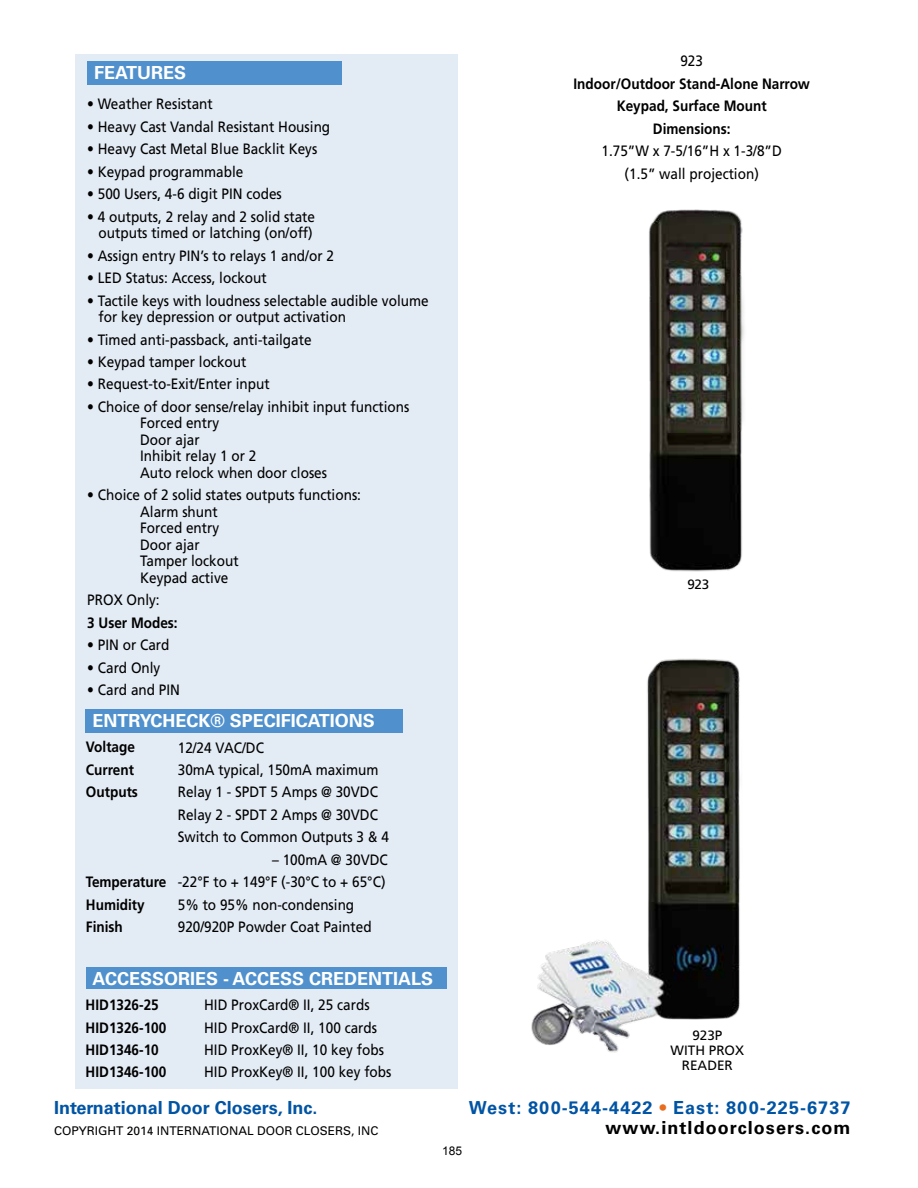
<style>
.page{position:relative;width:918px;height:1188px;background:#fff}
.page>*{position:absolute;margin:0;border:0;box-sizing:border-box;transform-origin:0 0}
.t1{font:700 18px "Univers";color:#fff}
.t2{font:700 18px "Univers";letter-spacing:.06em;color:#0054a4}
.t3{font:700 18px "Univers";color:#0054a4}
.t4{font:700 18px "Univers";letter-spacing:.06em;color:#000}
.t5{font:15px/16.5px "Frutiger";color:#000;scale:.9 1}
.t6{font:700 15px/22.5px "Frutiger";color:#000;scale:.9 1}
.t7{font:13.5px/15px "Frutiger";color:#000;text-align:center}
.t8{font:12px "Univers";color:#000}
.t9{font:12px "Arial";color:#000}
.s1{color:#e86d1f}
</style>
<div class="page">
<div style="left:75px;top:55px;width:383px;height:1034px;background:#e3ebf4"></div>
<div style="left:87px;top:61px;width:254px;height:24px;background:#5091cd"></div>
<div style="left:86px;top:709px;width:317px;height:23px;background:#5091cd"></div>
<div style="left:86px;top:967px;width:360px;height:21px;background:#5091cd"></div>
<img style="left:649px;top:209px;width:96px;height:363px">
<img style="left:531px;top:658px;width:209px;height:395px">
<p class="t1" style="left:94px;top:63px;width:94px">FEATURES</p>
<p class="t5" style="left:87px;top:96px;width:141px">• Weather Resistant</p>
<p class="t5" style="left:87px;top:118px;width:271px">• Heavy Cast Vandal Resistant Housing</p>
<p class="t5" style="left:87px;top:141px;width:257px">• Heavy Cast Metal Blue Backlit Keys</p>
<p class="t5" style="left:87px;top:163px;width:175px">• Keypad programmable</p>
<p class="t5" style="left:87px;top:186px;width:218px">• 500 Users, 4-6 digit PIN codes</p>
<p class="t5" style="left:87px;top:208px;width:255px;text-align:center">• 4 outputs, 2 relay and 2 solid state outputs timed or latching (on/off)</p>
<p class="t5" style="left:87px;top:247px;width:276px">• Assign entry PIN’s to relays 1 and/or 2</p>
<p class="t5" style="left:87px;top:269px;width:201px">• LED Status: Access, lockout</p>
<p class="t5" style="left:99px;top:292px;width:368px;text-indent:-11px">• Tactile keys with loudness selectable audible volume for key depression or output activation</p>
<p class="t5" style="left:87px;top:331px;width:251px">• Timed anti-passback, anti-tailgate</p>
<p class="t5" style="left:87px;top:353px;width:178px">• Keypad tamper lockout</p>
<p class="t5" style="left:87px;top:376px;width:204px">• Request-to-Exit/Enter input</p>
<p class="t5" style="left:140px;top:398px;width:301px;text-indent:-53px">• Choice of door sense/relay inhibit input functions<br>Forced entry<br>Door ajar<br>Inhibit relay 1 or 2<br>Auto relock when door closes</p>
<p class="t5" style="left:140px;top:487px;width:247px;text-indent:-53px">• Choice of 2 solid states outputs functions:<br>Alarm shunt<br>Forced entry<br>Door ajar<br>Tamper lockout<br>Keypad active</p>
<p class="t5" style="left:87px;top:592px;width:82px">PROX Only:</p>
<p class="t6" style="left:87px;top:611px;width:102px">3 User Modes:</p>
<p class="t5" style="left:87px;top:637px;width:93px">• PIN or Card</p>
<p class="t5" style="left:87px;top:659px;width:83px">• Card Only</p>
<p class="t5" style="left:87px;top:682px;width:105px">• Card and PIN</p>
<p class="t1" style="left:92px;top:710px;width:284px">ENTRYCHECK® SPECIFICATIONS</p>
<p class="t6" style="left:86px;top:736px;width:59px">Voltage<br>Current<br>Outputs</p>
<p class="t6" style="left:86px;top:871px;width:91px">Temperature<br>Humidity<br>Finish</p>
<p class="t5" style="left:178px;top:736px;width:236px;line-height:22.5px">12/24 VAC/DC<br>30mA typical, 150mA maximum<br>Relay 1 - SPDT 5 Amps @ 30VDC<br>Relay 2 - SPDT 2 Amps @ 30VDC<br>Switch to Common Outputs 3 &amp; 4</p>
<p class="t5" style="left:178px;top:848px;width:235px;line-height:22.5px;text-indent:94px">– 100mA @ 30VDC -22°F to + 149°F (-30°C to + 65°C)<br>5% to 95% non-condensing<br>920/920P Powder Coat Painted</p>
<p class="t1" style="left:92px;top:968px;width:342px">ACCESSORIES - ACCESS CREDENTIALS</p>
<p class="t6" style="left:86px;top:993px;width:83px">HID1326-25</p>
<p class="t5" style="left:204px;top:996px;width:185px">HID ProxCard® II, 25 cards</p>
<p class="t6" style="left:86px;top:1016px;width:91px">HID1326-100</p>
<p class="t5" style="left:204px;top:1019px;width:194px">HID ProxCard® II, 100 cards</p>
<p class="t6" style="left:86px;top:1038px;width:83px">HID1346-10</p>
<p class="t5" style="left:204px;top:1041px;width:201px">HID ProxKey® II, 10 key fobs</p>
<p class="t6" style="left:86px;top:1061px;width:91px">HID1346-100</p>
<p class="t5" style="left:204px;top:1064px;width:210px">HID ProxKey® II, 100 key fobs</p>
<p class="t3" style="left:54px;top:1097px;width:265px">International Door Closers, Inc.</p>
<p class="t5" style="left:680px;top:53px;width:27px">923</p>
<p class="t6" style="left:573px;top:72px;width:264px;text-align:center">Indoor/Outdoor Stand-Alone Narrow<br>Keypad, Surface Mount<br>Dimensions:</p>
<p class="t5" style="left:602px;top:140px;width:202px;line-height:22.5px;text-align:center">1.75”W x 7-5/16”H x 1-3/8”D (1.5” wall projection)</p>
<p class="t7" style="left:688px;top:577px;width:23px">923</p>
<p class="t7" style="left:671px;top:1027px;width:75px">923P<br>WITH PROX<br>READER</p>
<p class="t2" style="left:469px;top:1098px;width:383px">West: 800-544-4422 <span class="s1">•</span> East: 800-225-6737</p>
<p class="t8" style="left:54px;top:1123px;width:326px">COPYRIGHT 2014 INTERNATIONAL DOOR CLOSERS, INC</p>
<p class="t4" style="left:606px;top:1117px;width:246px">www.intldoorclosers.com</p>
<p class="t9" style="left:442px;top:1143px;width:22px">185</p>
</div>
